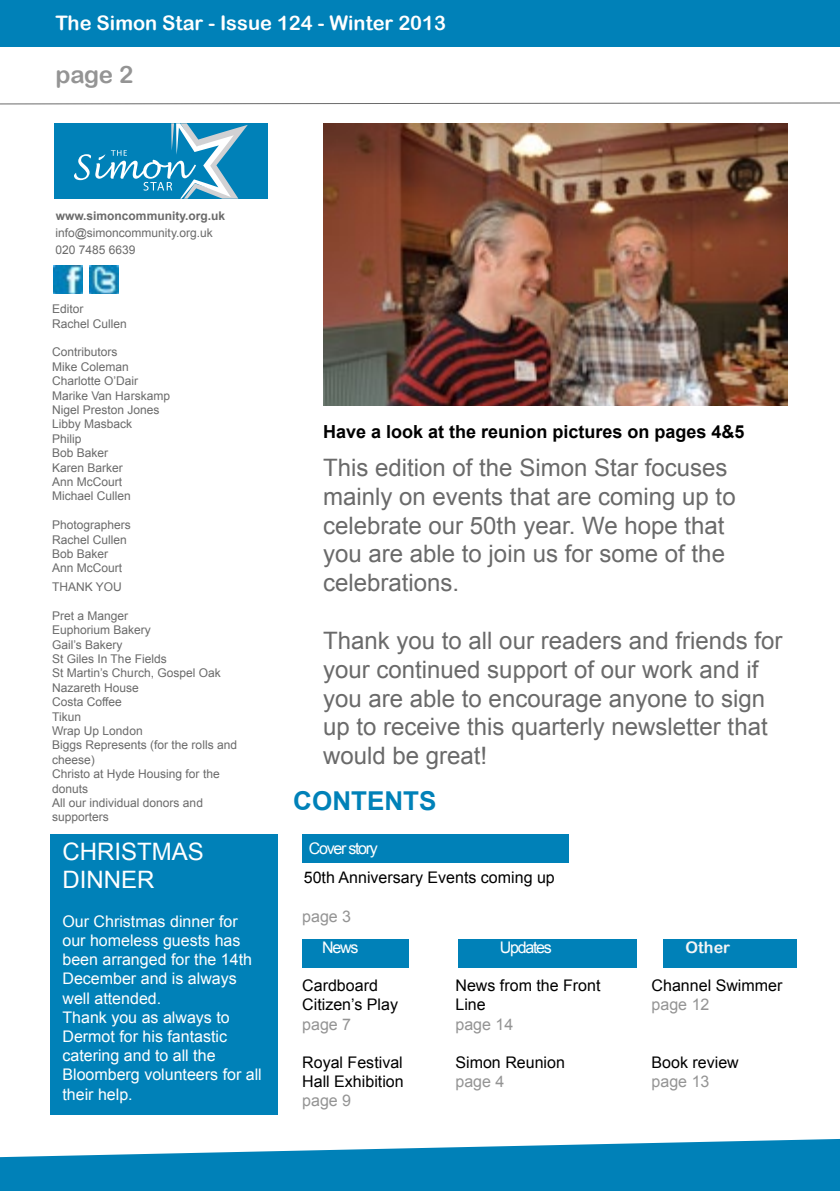
<style>
.page{position:relative;width:840px;height:1191px;background:#fff}
.page>*{position:absolute;margin:0;border:0;box-sizing:border-box;transform-origin:0 0}
.t1{font:700 26px "Arial";color:#0081b8}
.t2{font:24px/28.8px "Arial";color:#6a6a6a}
.t3{font:24px/28.8px "Arial";color:#fff}
.t4{font:24px "Arial Rounded MT Bold";color:#949494}
.t5{font:20px "Arial Rounded MT Bold";color:#fff}
.t6{font:700 18px "Arial";color:#000}
.t7{font:16px/19.2px "Arial";color:#fff}
.t8{font:16px/19.2px "Arial";color:#000}
.t9{font:16px "Arial";color:#949494}
.t10{font:16px "Arial";letter-spacing:-.08em;color:#fff}
.t11{font:16px "Arial Rounded MT Bold";color:#f5f5f5}
.t12{font:12px/14.4px "Arial";color:#6a6a6a}
.t13{font:700 12px "Arial";color:#6a6a6a}
</style>
<div class="page">
<svg style="left:0;top:1139px;width:839px;height:52px;fill:#0081b8"></svg>
<div style="left:0;top:0;width:839px;height:46px;background:#0081b8"></div>
<div style="left:54px;top:123px;width:214px;height:76px;background:#0081b8"></div>
<svg style="left:74px;top:123px;width:174px;height:76px"></svg>
<img style="left:90px;top:266px;width:29px;height:27px">
<img style="left:54px;top:266px;width:29px;height:27px">
<img style="left:323px;top:123px;width:464px;height:282px">
<svg style="left:0;top:102px;width:839px;height:2px"></svg>
<div style="left:302px;top:834px;width:267px;height:29px;background:#0081b8"></div>
<div style="left:302px;top:939px;width:107px;height:29px;background:#0081b8"></div>
<div style="left:458px;top:939px;width:179px;height:28px;background:#0081b8"></div>
<div style="left:662px;top:939px;width:134px;height:29px;background:#0081b8"></div>
<div style="left:51px;top:834px;width:226px;height:281px;background:#0081b8"></div>
<h3 class="t5" style="left:55px;top:11px;width:392px">The Simon Star - Issue 124 - Winter 2013</h3>
<h2 class="t4" style="left:55px;top:60px;width:79px">page 2</h2>
<p class="t13" style="left:56px;top:208px;width:171px">www.simoncommunity.org.uk</p>
<p class="t12" style="left:55px;top:225px;width:159px;line-height:17px">info@simoncommunity.org.uk<br>020 7485 6639</p>
<p class="t12" style="left:52px;top:302px;width:76px">Editor<br>Rachel Cullen</p>
<p class="t12" style="left:52px;top:345px;width:119px">Contributors<br>Mike Coleman<br>Charlotte O’Dair<br>Marike Van Harskamp<br>Nigel Preston Jones<br>Libby Masback<br>Philip<br>Bob Baker<br>Karen Barker<br>Ann McCourt<br>Michael Cullen</p>
<p class="t12" style="left:52px;top:518px;width:80px">Photographers<br>Rachel Cullen<br>Bob Baker<br>Ann McCourt</p>
<p class="t12" style="left:52px;top:579px;width:71px">THANK YOU</p>
<p class="t12" style="left:52px;top:608px;width:186px">Pret a Manger<br>Euphorium Bakery<br>Gail’s Bakery<br>St Giles In The Fields<br>St Martin’s Church, Gospel Oak<br>Nazareth House<br>Costa Coffee<br>Tikun<br>Wrap Up London<br>Biggs Represents (for the rolls and cheese)<br>Christo at Hyde Housing for the donuts<br>All our individual donors and supporters</p>
<h2 class="t3" style="left:62px;top:837px;width:143px">CHRISTMAS<br>DINNER</h2>
<h3 class="t7" style="left:62px;top:911px;width:201px">Our Christmas dinner for our homeless guests has been arranged for the 14th<br>December and is always well attended.<br>Thank you as always to<br>Dermot for his fantastic catering and to all the<br>Bloomberg volunteers for all their help.</h3>
<h3 class="t6" style="left:323px;top:419px;width:423px">Have a look at the reunion pictures on pages 4&amp;5</h3>
<h2 class="t2" style="left:323px;top:453px;width:414px">This edition of the Simon Star focuses mainly on events that are coming up to celebrate our 50th year. We hope that you are able to join us for some of the celebrations.</h2>
<h2 class="t2" style="left:323px;top:626px;width:460px">Thank you to all our readers and friends for your continued support of our work and if you are able to encourage anyone to sign up to receive this quarterly newsletter that would be great!</h2>
<h1 class="t1" style="left:293px;top:783px;width:144px">CONTENTS</h1>
<h3 class="t10" style="left:309px;top:837px;width:70px">Cover story</h3>
<h3 class="t8" style="left:303px;top:867px;width:252px">50th Anniversary Events coming up</h3>
<h3 class="t9" style="left:302px;top:906px;width:50px">page 3</h3>
<h3 class="t7" style="left:322px;top:937px;width:38px">News</h3>
<h3 class="t10" style="left:499px;top:936px;width:53px">Updates</h3>
<h3 class="t11" style="left:685px;top:937px;width:46px">Other</h3>
<h3 class="t8" style="left:302px;top:976px;width:97px">Cardboard<br>Citizen’s Play</h3>
<h3 class="t9" style="left:302px;top:1013px;width:50px">page 7</h3>
<h3 class="t8" style="left:302px;top:1052px;width:103px">Royal Festival<br>Hall Exhibition</h3>
<h3 class="t9" style="left:302px;top:1090px;width:50px">page 9</h3>
<h3 class="t8" style="left:455px;top:976px;width:146px">News from the Front<br>Line</h3>
<h3 class="t9" style="left:455px;top:1013px;width:59px">page 14</h3>
<h3 class="t8" style="left:455px;top:1052px;width:111px">Simon Reunion</h3>
<h3 class="t9" style="left:455px;top:1071px;width:50px">page 4</h3>
<h3 class="t8" style="left:651px;top:976px;width:132px">Channel Swimmer</h3>
<h3 class="t9" style="left:651px;top:994px;width:59px">page 12</h3>
<h3 class="t8" style="left:651px;top:1052px;width:89px">Book review</h3>
<h3 class="t9" style="left:651px;top:1071px;width:59px">page 13</h3>
</div>
